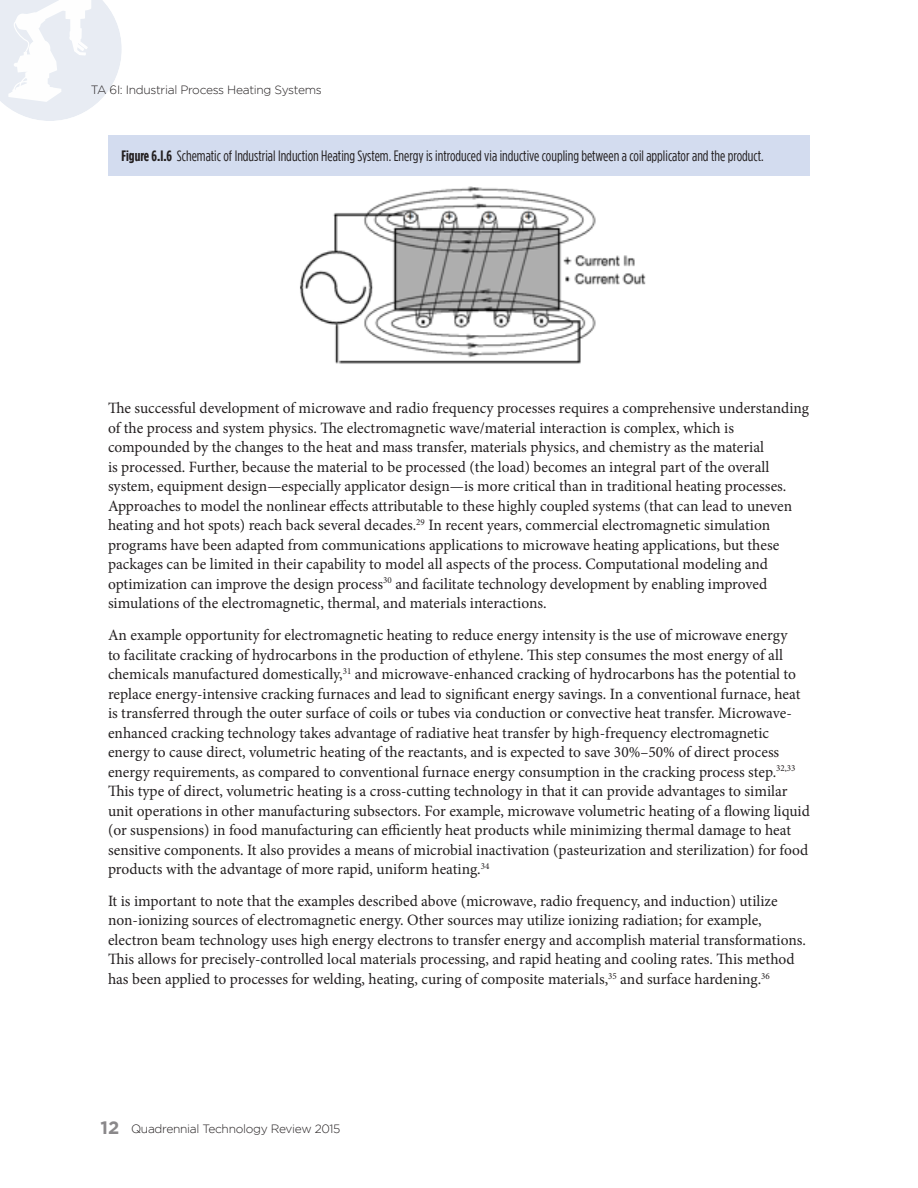
<style>
.page{position:relative;width:918px;height:1188px;background:#fff}
.page>*{position:absolute;margin:0;border:0;box-sizing:border-box;transform-origin:0 0}
.Body_Text{font:15.75px/19.5px "Minion Pro";color:#231f20}
.Figure_Text{font:15px "Gotham Condensed";color:#231f20}
.t1{font:300 12px "Gotham";letter-spacing:-.025em;color:#231f20}
.s1{font-weight:700}
.s2{font-weight:700;font-size:18px;color:#8a888a}
</style>
<div class="page">
<svg style="left:0;top:0;width:122px;height:121px"></svg>
<div style="left:108px;top:135px;width:702px;height:41px;background:#d3dcef"></div>
<img style="left:300px;top:186px;width:346px;height:178px">
<p class="t1" style="left:91px;top:83px;width:233px">TA 6I: Industrial Process Heating Systems</p>
<p class="Figure_Text" style="left:122px;top:147px;width:644px"><span class="s1">Figure 6.I.6</span> Schematic of Industrial Induction Heating System. Energy is introduced via inductive coupling between a coil applicator and the product.</p>
<p class="Body_Text" style="left:108px;top:398px;width:703px">The successful development of microwave and radio frequency processes requires a comprehensive understanding of the process and system physics. The electromagnetic wave/material interaction is complex, which is compounded by the changes to the heat and mass transfer, materials physics, and chemistry as the material<br>is processed. Further, because the material to be processed (the load) becomes an integral part of the overall system, equipment design—especially applicator design—is more critical than in traditional heating processes.<br>Approaches to model the nonlinear effects attributable to these highly coupled systems (that can lead to uneven heating and hot spots) reach back several decades.<sup>29</sup> In recent years, commercial electromagnetic simulation programs have been adapted from communications applications to microwave heating applications, but these packages can be limited in their capability to model all aspects of the process. Computational modeling and optimization can improve the design process<sup>30</sup> and facilitate technology development by enabling improved simulations of the electromagnetic, thermal, and materials interactions.</p>
<p class="Body_Text" style="left:108px;top:625px;width:703px">An example opportunity for electromagnetic heating to reduce energy intensity is the use of microwave energy<br>to facilitate cracking of hydrocarbons in the production of ethylene. This step consumes the most energy of all chemicals manufactured domestically,<sup>31</sup> and microwave-enhanced cracking of hydrocarbons has the potential to replace energy-intensive cracking furnaces and lead to significant energy savings. In a conventional furnace, heat is transferred through the outer surface of coils or tubes via conduction or convective heat transfer. Microwave&shy;enhanced cracking technology takes advantage of radiative heat transfer by high-frequency electromagnetic energy to cause direct, volumetric heating of the reactants, and is expected to save 30%–50% of direct process energy requirements, as compared to conventional furnace energy consumption in the cracking process step.<sup>32,33<br></sup>This type of direct, volumetric heating is a cross-cutting technology in that it can provide advantages to similar unit operations in other manufacturing subsectors. For example, microwave volumetric heating of a flowing liquid (or suspensions) in food manufacturing can efficiently heat products while minimizing thermal damage to heat sensitive components. It also provides a means of microbial inactivation (pasteurization and sterilization) for food products with the advantage of more rapid, uniform heating.<sup>34</sup></p>
<p class="Body_Text" style="left:108px;top:891px;width:699px">It is important to note that the examples described above (microwave, radio frequency, and induction) utilize non-ionizing sources of electromagnetic energy. Other sources may utilize ionizing radiation; for example, electron beam technology uses high energy electrons to transfer energy and accomplish material transformations.<br>This allows for precisely-controlled local materials processing, and rapid heating and cooling rates. This method has been applied to processes for welding, heating, curing of composite materials,<sup>35</sup> and surface hardening.<sup>36</sup></p>
<p class="t1" style="left:100px;top:1122px;width:242px"><span class="s2">12</span> Quadrennial Technology Review 2015</p>
</div>
